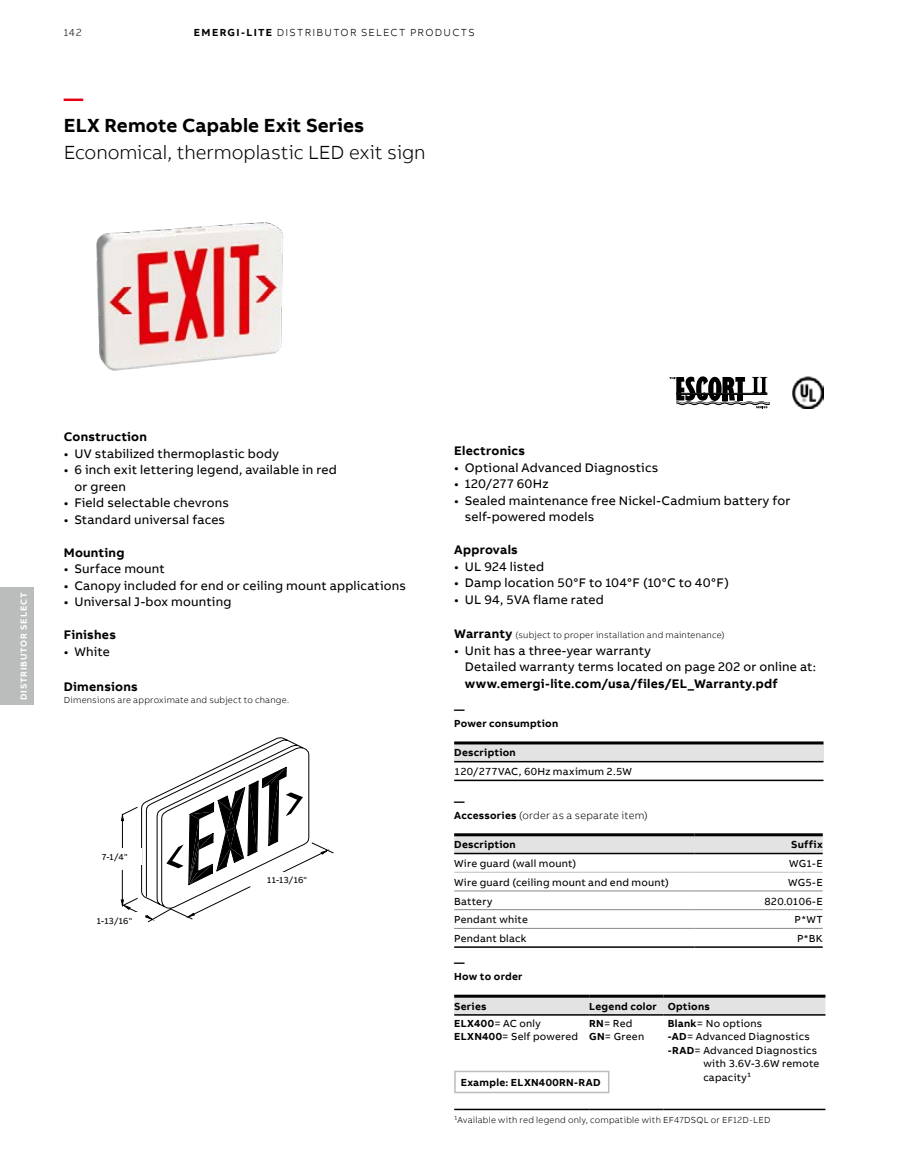
<style>
.page{position:relative;width:918px;height:1175px;background:#fff}
.page>*{position:absolute;margin:0;border:0;box-sizing:border-box;transform-origin:0 0}
.t1{font:300 19.5px "AB Bvoice";letter-spacing:-.005em;color:#000}
.t2{font:700 19.5px "AB Bvoice";letter-spacing:.005em;color:#000}
.t3{font:700 19.5px "AB Bvoice";color:#e30015}
.t4{font:12.75px/16.5px "AB Bvoice";letter-spacing:.015em;color:#000}
.t5{font:700 12.75px "AB Bvoice";letter-spacing:.02em;color:#000}
.t6{font:10.5px/13.5px "AB Bvoice";letter-spacing:.02em;color:#000}
.t7{font:700 10.5px/13.5px "AB Bvoice";letter-spacing:.025em;color:#000}
.t8{font:300 10.5px "AB Bvoice";letter-spacing:.11em;color:#000}
.t9{font:300 10.5px/13.5px "AB Bvoice";letter-spacing:.02em;color:#000}
.t10{font:300 9px "AB Bvoice";letter-spacing:.025em;color:#000}
.t11{font:9px "AB Bvoice";letter-spacing:.035em;color:#000}
.t12{font:700 9px "AB Bvoice";letter-spacing:.09em;color:#fff}
.s1{font-weight:700}
.s2{font-weight:700;font-size:12.75px}
</style>
<div class="page">
<div style="left:0;top:587px;width:34px;height:118px;background:#bbbcbc"></div>
<svg style="left:120px;top:737px;width:214px;height:186px"></svg>
<div style="left:88px;top:848px;width:54px;height:17px;background:#fff"></div>
<div style="left:84px;top:912px;width:61px;height:16px;background:#fff"></div>
<div style="left:252px;top:872px;width:71px;height:16px;background:#fff"></div>
<svg style="left:669px;top:376px;width:100px;height:32px"></svg>
<img style="left:792px;top:377px;width:31px;height:31px">
<img style="left:96px;top:222px;width:188px;height:149px">
<div style="left:454px;top:836px;width:369px;height:16px;background:#e3e3e3"></div>
<hr style="left:454px;top:852px;width:241px;height:2px;background:#000">
<hr style="left:694px;top:852px;width:129px;height:2px;background:#000">
<hr style="left:454px;top:833px;width:241px;height:3px;background:#000">
<hr style="left:694px;top:833px;width:129px;height:3px;background:#000">
<hr style="left:454px;top:946px;width:241px;height:1px;background:#000">
<hr style="left:694px;top:946px;width:129px;height:1px;background:#000">
<hr style="left:454px;top:871px;width:241px;height:1px;background:#bbbcbc">
<hr style="left:694px;top:871px;width:129px;height:1px;background:#bbbcbc">
<hr style="left:454px;top:890px;width:241px;height:1px;background:#868786">
<hr style="left:694px;top:890px;width:129px;height:1px;background:#868786">
<hr style="left:454px;top:909px;width:241px;height:1px;background:#868786">
<hr style="left:694px;top:909px;width:129px;height:1px;background:#868786">
<hr style="left:454px;top:928px;width:241px;height:1px;background:#868786">
<hr style="left:694px;top:928px;width:129px;height:1px;background:#868786">
<div style="left:454px;top:743px;width:370px;height:18px;background:#e3e3e3"></div>
<hr style="left:454px;top:779px;width:370px;height:2px;background:#000">
<hr style="left:454px;top:741px;width:370px;height:3px;background:#000">
<hr style="left:454px;top:761px;width:370px;height:1px;background:#000">
<div style="left:454px;top:997px;width:371px;height:17px;background:#e3e3e3"></div>
<hr style="left:454px;top:994px;width:135px;height:3px;background:#000">
<hr style="left:589px;top:994px;width:74px;height:3px;background:#000">
<hr style="left:454px;top:1014px;width:135px;height:1px;background:#000">
<hr style="left:589px;top:1014px;width:74px;height:1px;background:#000">
<hr style="left:663px;top:994px;width:162px;height:3px;background:#000">
<hr style="left:663px;top:1014px;width:162px;height:1px;background:#000">
<hr style="left:454px;top:1108px;width:135px;height:2px;background:#000">
<hr style="left:589px;top:1108px;width:74px;height:2px;background:#000">
<hr style="left:663px;top:1108px;width:162px;height:2px;background:#000">
<div style="left:454px;top:1070px;width:155px;height:23px;border:2px solid #bbbcbc"></div>
<p class="t8" style="left:64px;top:26px;width:19px">142</p>
<p class="t8" style="left:194px;top:26px;width:282px"><span class="s1">EMERGI-LITE</span> DISTRIBUTOR SELECT PRODUCTS</p>
<h1 class="t3" style="left:64px;top:86px;width:21px">—</h1>
<h1 class="t2" style="left:64px;top:113px;width:302px">ELX Remote Capable Exit Series</h1>
<h1 class="t1" style="left:64px;top:141px;width:363px">Economical, thermoplastic LED exit sign</h1>
<p class="t12" style="left:18px;top:700px;width:109px;rotate:-90deg">DISTRIBUTOR SELECT</p>
<p class="t5" style="left:64px;top:429px;width:85px">Construction</p>
<p class="t4" style="left:64px;top:445px;width:217px">• UV stabilized thermoplastic body</p>
<p class="t4" style="left:74px;top:462px;width:264px;text-indent:-11px">• 6 inch exit lettering legend, available in red or green</p>
<p class="t4" style="left:64px;top:495px;width:167px">• Field selectable chevrons</p>
<p class="t4" style="left:64px;top:511px;width:163px">• Standard universal faces</p>
<p class="t5" style="left:64px;top:544px;width:62px">Mounting</p>
<p class="t4" style="left:64px;top:561px;width:103px">• Surface mount</p>
<p class="t4" style="left:64px;top:577px;width:344px">• Canopy included for end or ceiling mount applications</p>
<p class="t4" style="left:64px;top:594px;width:169px">• Universal J-box mounting</p>
<p class="t5" style="left:64px;top:627px;width:54px">Finishes</p>
<p class="t4" style="left:64px;top:643px;width:48px">• White</p>
<p class="t5" style="left:64px;top:679px;width:76px">Dimensions</p>
<p class="t10" style="left:64px;top:695px;width:227px">Dimensions are approximate and subject to change.</p>
<p class="t11" style="left:102px;top:851px;width:27px">7-1/4"</p>
<p class="t11" style="left:97px;top:915px;width:37px">1-13/16"</p>
<p class="t11" style="left:267px;top:874px;width:41px">11-13/16"</p>
<p class="t5" style="left:454px;top:442px;width:72px">Electronics</p>
<p class="t4" style="left:454px;top:459px;width:206px">• Optional Advanced Diagnostics</p>
<p class="t4" style="left:454px;top:475px;width:96px">• 120/277 60Hz</p>
<p class="t4" style="left:465px;top:492px;width:327px;text-indent:-11px">• Sealed maintenance free Nickel-Cadmium battery for self-powered models</p>
<p class="t5" style="left:454px;top:541px;width:65px">Approvals</p>
<p class="t4" style="left:454px;top:558px;width:91px">• UL 924 listed</p>
<p class="t4" style="left:454px;top:574px;width:276px">• Damp location 50°F to 104°F (10°C to 40°F)</p>
<p class="t4" style="left:454px;top:591px;width:151px">• UL 94, 5VA flame rated</p>
<p class="t10" style="left:454px;top:630px;width:272px"><span class="s2">Warranty</span> (subject to proper installation and maintenance)</p>
<p class="t4" style="left:465px;top:642px;width:353px;text-indent:-11px">• Unit has a three-year warranty<br>Detailed warranty terms located on page 202 or online at:</p>
<p class="t5" style="left:465px;top:675px;width:315px">www.emergi-lite.com/usa/files/EL_Warranty.pdf</p>
<p class="t7" style="left:454px;top:703px;width:106px">—<br>Power consumption</p>
<p class="t7" style="left:454px;top:745px;width:63px">Description</p>
<p class="t6" style="left:454px;top:765px;width:179px">120/277VAC, 60Hz maximum 2.5W</p>
<p class="t9" style="left:454px;top:795px;width:195px"><span class="s1">—<br>Accessories</span> (order as a separate item)</p>
<p class="t7" style="left:454px;top:838px;width:63px">Description</p>
<p class="t7" style="left:791px;top:838px;width:33px">Suffix</p>
<p class="t6" style="left:454px;top:857px;width:124px">Wire guard (wall mount)</p>
<p class="t6" style="left:789px;top:857px;width:35px">WG1-E</p>
<p class="t6" style="left:454px;top:875px;width:216px">Wire guard (ceiling mount and end mount)</p>
<p class="t6" style="left:788px;top:875px;width:36px">WG5-E</p>
<p class="t6" style="left:454px;top:894px;width:40px">Battery</p>
<p class="t6" style="left:765px;top:894px;width:60px">820.0106-E</p>
<p class="t6" style="left:454px;top:913px;width:75px">Pendant white</p>
<p class="t6" style="left:795px;top:913px;width:30px">P*WT</p>
<p class="t6" style="left:454px;top:931px;width:74px">Pendant black</p>
<p class="t6" style="left:797px;top:931px;width:27px">P*BK</p>
<p class="t7" style="left:454px;top:956px;width:70px">—<br>How to order</p>
<p class="t7" style="left:454px;top:999px;width:34px">Series</p>
<p class="t7" style="left:589px;top:999px;width:122px">Legend color Options</p>
<p class="t6" style="left:454px;top:1016px;width:126px"><span class="s1">ELX400</span>= AC only<br><span class="s1">ELXN400</span>= Self powered</p>
<p class="t6" style="left:589px;top:1016px;width:57px"><span class="s1">RN</span>= Red<br><span class="s1">GN</span>= Green</p>
<p class="t6" style="left:668px;top:1016px;width:96px"><span class="s1">Blank</span>= No options</p>
<p class="t6" style="left:668px;top:1030px;width:144px"><span class="s1">-AD</span>= Advanced Diagnostics</p>
<p class="t6" style="left:668px;top:1043px;width:151px"><span class="s1">-RAD</span>= Advanced Diagnostics</p>
<p class="t6" style="left:703px;top:1057px;width:117px">with 3.6V-3.6W remote</p>
<p class="t6" style="left:703px;top:1070px;width:50px">capacity¹</p>
<p class="t10" style="left:454px;top:1114px;width:318px">¹Available with red legend only, compatible with EF47DSQL or EF12D-LED</p>
<p class="t7" style="left:461px;top:1075px;width:142px">Example: ELXN400RN-RAD</p>
</div>
